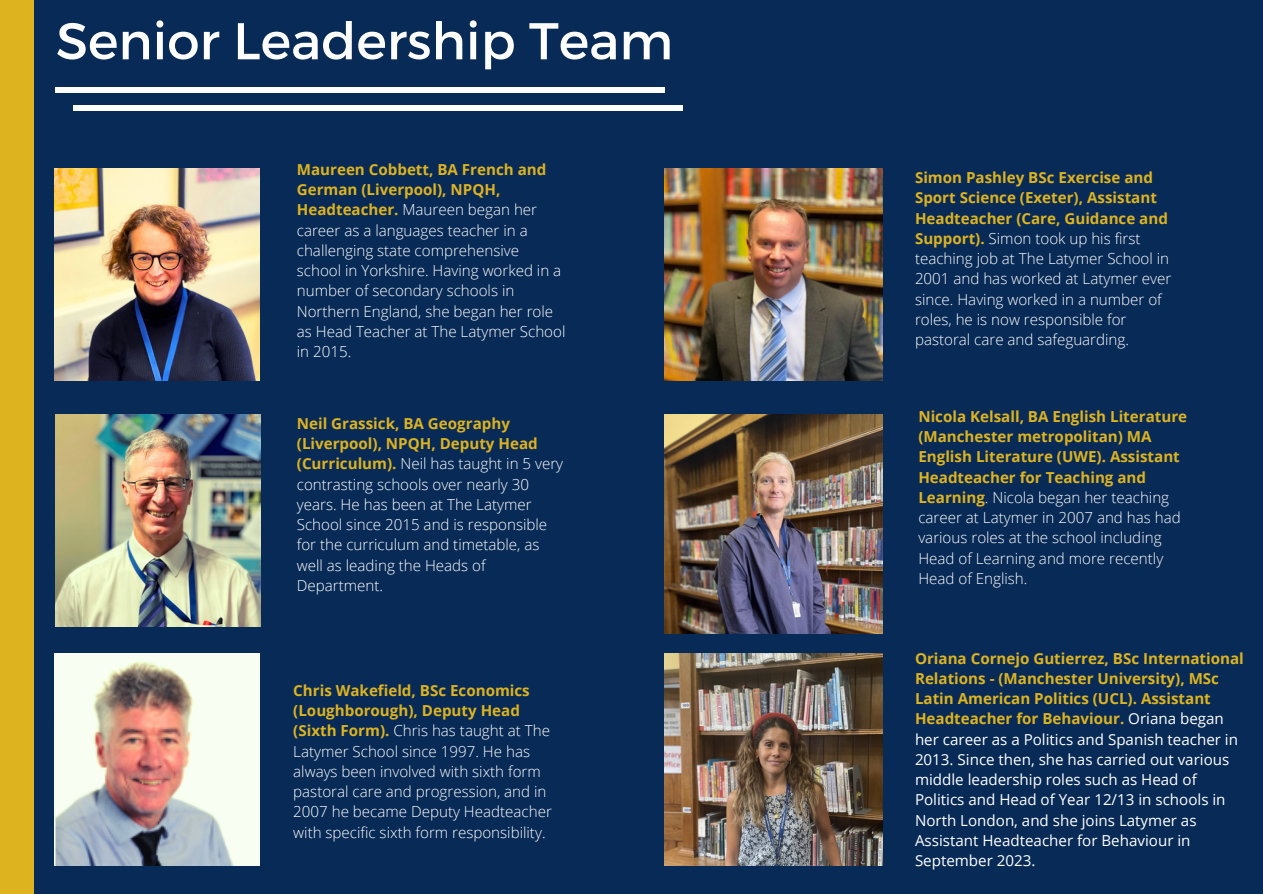
<style>
.page{position:relative;width:1263px;height:894px;background:#fff}
.page>*{position:absolute;margin:0;border:0;box-sizing:border-box;transform-origin:0 0}
.t1{font:51.6px "Montserrat";color:#fff}
.t2{font:300 15.15px/20.2px "Open Sans";color:#fff}
.t3{font:15.15px/20.2px "Open Sans";color:#fff}
.s1{font-weight:700;color:#ddb320}
</style>
<div class="page">
<div style="left:12px;top:0;width:1251px;height:893px;background:#082a56"></div>
<div style="left:56px;top:87px;width:609px;height:5px;background:#fff"></div>
<img style="left:55px;top:169px;width:204px;height:211px">
<img style="left:55px;top:653px;width:204px;height:211px">
<div style="left:0;top:0;width:34px;height:893px;background:#ddb320"></div>
<img style="left:56px;top:414px;width:205px;height:212px">
<img style="left:665px;top:169px;width:217px;height:211px">
<img style="left:665px;top:414px;width:217px;height:219px">
<img style="left:665px;top:653px;width:217px;height:211px">
<div style="left:74px;top:105px;width:609px;height:5px;background:#fff"></div>
<h1 class="t1" style="left:56px;top:7px;width:619px">Senior Leadership Team</h1>
<p class="t2" style="left:297px;top:159px;width:270px"><span class="s1">Maureen Cobbett, BA French and<br>German (Liverpool), NPQH,<br>Headteacher.</span> Maureen began her career as a languages teacher in a challenging state comprehensive school in Yorkshire. Having worked in a number of secondary schools in<br>Northern England, she began her role as Head Teacher at The Latymer School in 2015.</p>
<p class="t2" style="left:297px;top:412px;width:268px"><span class="s1">Neil Grassick, BA Geography (Liverpool), NPQH, Deputy Head (Curriculum).</span> Neil has taught in 5 very contrasting schools over nearly 30 years. He has been at The Latymer<br>School since 2015 and is responsible for the curriculum and timetable, as well as leading the Heads of<br>Department.</p>
<p class="t2" style="left:293px;top:679px;width:260px"><span class="s1">Chris Wakefield, BSc Economics (Loughborough), Deputy Head (Sixth Form).</span> Chris has taught at The Latymer School since 1997. He has always been involved with sixth form pastoral care and progression, and in 2007 he became Deputy Headteacher with specific sixth form responsibility.</p>
<p class="t2" style="left:915px;top:167px;width:258px"><span class="s1">Simon Pashley BSc Exercise and Sport Science (Exeter), Assistant Headteacher (Care, Guidance and Support).</span> Simon took up his first teaching job at The Latymer School in 2001 and has worked at Latymer ever since. Having worked in a number of roles, he is now responsible for pastoral care and safeguarding.</p>
<p class="t2" style="left:918px;top:405px;width:270px"><span class="s1">Nicola Kelsall, BA English Literature (Manchester metropolitan) MA English Literature (UWE). Assistant Headteacher for Teaching and Learning</span>. Nicola began her teaching career at Latymer in 2007 and has had various roles at the school including Head of Learning and more recently Head of English.</p>
<p class="t3" style="left:915px;top:647px;width:330px"><span class="s1">Oriana Cornejo Gutierrez, BSc International Relations - (Manchester University), MSc Latin American Politics (UCL). Assistant Headteacher for Behaviour.</span> Oriana began her career as a Politics and Spanish teacher in 2013. Since then, she has carried out various middle leadership roles such as Head of Politics and Head of Year 12/13 in schools in North London, and she joins Latymer as Assistant Headteacher for Behaviour in September 2023.</p>
</div>
